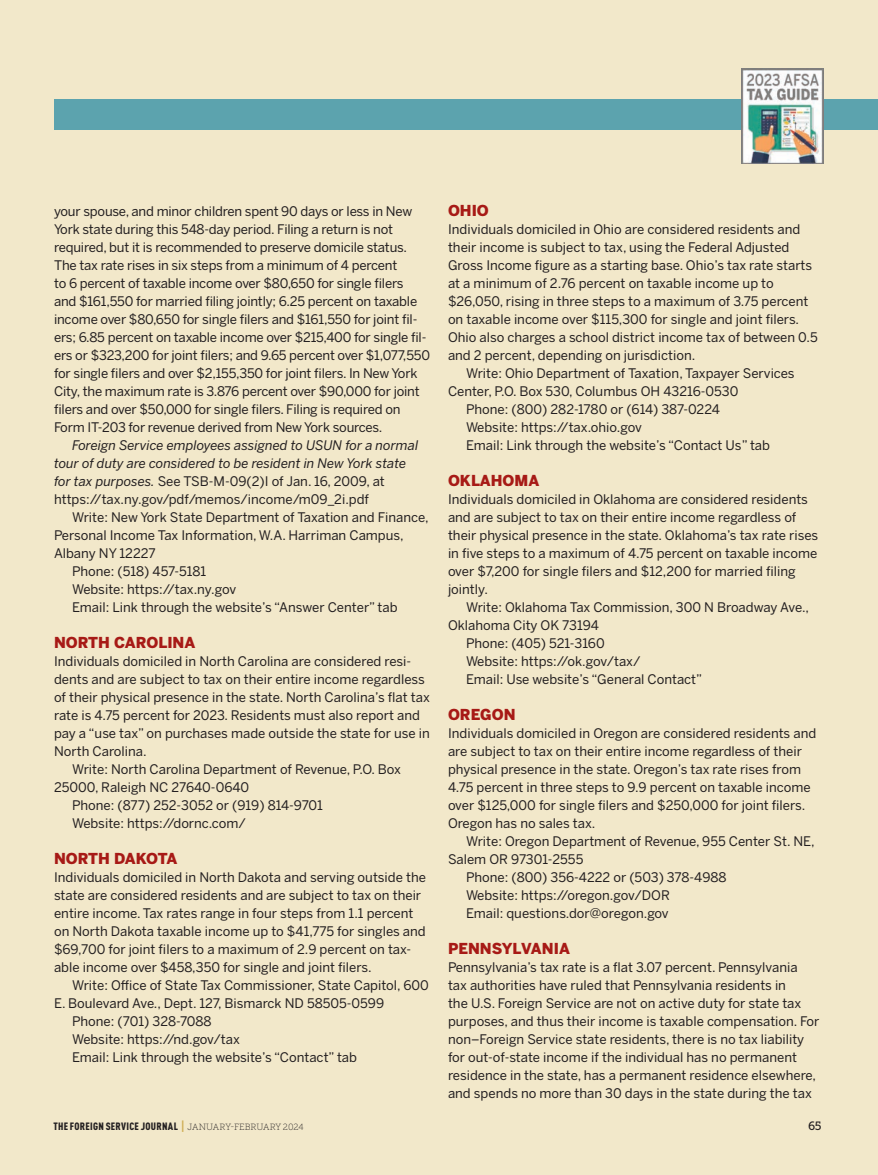
<style>
.page{position:relative;width:878px;height:1175px;background:#fff}
.page>*{position:absolute;margin:0;border:0;box-sizing:border-box;transform-origin:0 0}
.AFSA_news_kicker_red{font:900 15px "Benton Sans";color:#a71a16}
.AFSA_news_kicker_red-2{font:900 15px "Benton Sans";letter-spacing:-.02em;color:#a71a16}
.AFSA_news_body_no_indent{font:13.2px/18px "Benton Sans";color:#231f20}
.AFSA_news_body{font:13.2px/18px "Benton Sans";color:#231f20}
.AFSA_news_body-2{font:italic 13.2px/18px "Benton Sans";color:#231f20}
.t1{font:12px "Museo Slab 500";color:#231f20}
.t2{font:900 condensed 10.5px "DINOT";letter-spacing:.025em;color:#231f20}
.s1{font-style:normal}
.s2{font-family:"Museo Slab 700";font-weight:400;font-stretch:normal;font-size:12px;color:#cfad54}
.s3{font-family:"Museo Slab 100";font-weight:400;font-stretch:normal;font-size:9px}
</style>
<div class="page">
<div style="left:0;top:0;width:878px;height:1174px;background:#f2e8ca"></div>
<div style="left:54px;top:99px;width:824px;height:31px;background:#5ca3ae"></div>
<img style="left:741px;top:68px;width:83px;height:96px">
<p class="AFSA_news_body_no_indent" style="left:54px;top:202px;width:377px">your spouse, and minor children spent 90 days or less in New York state during this 548-day period. Filing a return is not required, but it is recommended to preserve domicile status.<br>The tax rate rises in six steps from a minimum of 4 percent<br>to 6 percent of taxable income over $80,650 for single filers<br>and $161,550 for married filing jointly; 6.25 percent on taxable income over $80,650 for single filers and $161,550 for joint fil&shy;ers; 6.85 percent on taxable income over $215,400 for single fil&shy;ers or $323,200 for joint filers; and 9.65 percent over $1,077,550 for single filers and over $2,155,350 for joint filers. In New York City, the maximum rate is 3.876 percent over $90,000 for joint filers and over $50,000 for single filers. Filing is required on Form IT-203 for revenue derived from New York sources.</p>
<p class="AFSA_news_body-2" style="left:54px;top:436px;width:366px;text-indent:18px">Foreign Service employees assigned to USUN for a normal tour of duty are considered to be resident in New York state for tax purposes. <span class="s1">See TSB-M-09(2)I of Jan. 16, 2009, at https://tax.ny.gov/pdf/memos/income/m09_2i.pdf</span></p>
<p class="AFSA_news_body" style="left:54px;top:508px;width:376px;text-indent:18px">Write: New York State Department of Taxation and Finance,<br>Personal Income Tax Information, W.A. Harriman Campus,<br>Albany NY 12227</p>
<p class="AFSA_news_body" style="left:72px;top:562px;width:136px">Phone: (518) 457-5181</p>
<p class="AFSA_news_body" style="left:72px;top:580px;width:166px">Website: https://tax.ny.gov</p>
<p class="AFSA_news_body" style="left:72px;top:598px;width:327px">Email: Link through the website’s “Answer Center” tab</p>
<p class="AFSA_news_kicker_red" style="left:54px;top:634px;width:143px">NORTH CAROLINA</p>
<p class="AFSA_news_body_no_indent" style="left:54px;top:652px;width:377px">Individuals domiciled in North Carolina are considered resi&shy;dents and are subject to tax on their entire income regardless of their physical presence in the state. North Carolina’s flat tax rate is 4.75 percent for 2023. Residents must also report and pay a “use tax” on purchases made outside the state for use in North Carolina.</p>
<p class="AFSA_news_body" style="left:54px;top:760px;width:348px;text-indent:18px">Write: North Carolina Department of Revenue, P.O. Box<br>25000, Raleigh NC 27640-0640</p>
<p class="AFSA_news_body" style="left:72px;top:796px;width:252px">Phone: (877) 252-3052 or (919) 814-9701</p>
<p class="AFSA_news_body" style="left:72px;top:814px;width:175px">Website: https://dornc.com/</p>
<p class="AFSA_news_kicker_red-2" style="left:54px;top:850px;width:125px">NORTH DAKOTA</p>
<p class="AFSA_news_body_no_indent" style="left:54px;top:868px;width:373px">Individuals domiciled in North Dakota and serving outside the state are considered residents and are subject to tax on their entire income. Tax rates range in four steps from 1.1 percent on North Dakota taxable income up to $41,775 for singles and $69,700 for joint filers to a maximum of 2.9 percent on tax&shy;able income over $458,350 for single and joint filers.</p>
<p class="AFSA_news_body" style="left:54px;top:976px;width:376px;text-indent:18px">Write: Office of State Tax Commissioner, State Capitol, 600<br>E. Boulevard Ave., Dept. 127, Bismarck ND 58505-0599</p>
<p class="AFSA_news_body" style="left:72px;top:1012px;width:141px">Phone: (701) 328-7088</p>
<p class="AFSA_news_body" style="left:72px;top:1030px;width:169px">Website: https://nd.gov/tax</p>
<p class="AFSA_news_body" style="left:72px;top:1048px;width:286px">Email: Link through the website’s “Contact” tab</p>
<p class="AFSA_news_kicker_red" style="left:448px;top:202px;width:42px">OHIO</p>
<p class="AFSA_news_body_no_indent" style="left:448px;top:220px;width:371px">Individuals domiciled in Ohio are considered residents and their income is subject to tax, using the Federal Adjusted Gross Income figure as a starting base. Ohio’s tax rate starts at a minimum of 2.76 percent on taxable income up to $26,050, rising in three steps to a maximum of 3.75 percent on taxable income over $115,300 for single and joint filers.<br>Ohio also charges a school district income tax of between 0.5 and 2 percent, depending on jurisdiction.</p>
<p class="AFSA_news_body" style="left:448px;top:364px;width:348px;text-indent:18px">Write: Ohio Department of Taxation, Taxpayer Services<br>Center, P.O. Box 530, Columbus OH 43216-0530</p>
<p class="AFSA_news_body" style="left:466px;top:400px;width:255px">Phone: (800) 282-1780 or (614) 387-0224</p>
<p class="AFSA_news_body" style="left:466px;top:418px;width:177px">Website: https://tax.ohio.gov</p>
<p class="AFSA_news_body" style="left:466px;top:436px;width:305px">Email: Link through the website’s “Contact Us” tab</p>
<p class="AFSA_news_kicker_red" style="left:448px;top:472px;width:93px">OKLAHOMA</p>
<p class="AFSA_news_body_no_indent" style="left:448px;top:490px;width:372px">Individuals domiciled in Oklahoma are considered residents and are subject to tax on their entire income regardless of their physical presence in the state. Oklahoma’s tax rate rises in five steps to a maximum of 4.75 percent on taxable income over $7,200 for single filers and $12,200 for married filing jointly.</p>
<p class="AFSA_news_body" style="left:448px;top:598px;width:362px;text-indent:18px">Write: Oklahoma Tax Commission, 300 N Broadway Ave.,<br>Oklahoma City OK 73194</p>
<p class="AFSA_news_body" style="left:466px;top:634px;width:140px">Phone: (405) 521-3160</p>
<p class="AFSA_news_body" style="left:466px;top:652px;width:176px">Website: https://ok.gov/tax/</p>
<p class="AFSA_news_body" style="left:466px;top:670px;width:238px">Email: Use website’s “General Contact”</p>
<p class="AFSA_news_kicker_red" style="left:448px;top:706px;width:69px">OREGON</p>
<p class="AFSA_news_body_no_indent" style="left:448px;top:724px;width:370px">Individuals domiciled in Oregon are considered residents and are subject to tax on their entire income regardless of their physical presence in the state. Oregon’s tax rate rises from 4.75 percent in three steps to 9.9 percent on taxable income over $125,000 for single filers and $250,000 for joint filers.<br>Oregon has no sales tax.</p>
<p class="AFSA_news_body" style="left:448px;top:832px;width:368px;text-indent:18px">Write: Oregon Department of Revenue, 955 Center St. NE,<br>Salem OR 97301-2555</p>
<p class="AFSA_news_body" style="left:466px;top:868px;width:262px">Phone: (800) 356-4222 or (503) 378-4988</p>
<p class="AFSA_news_body" style="left:466px;top:886px;width:205px">Website: https://oregon.gov/DOR</p>
<p class="AFSA_news_body" style="left:466px;top:904px;width:204px">Email: questions.dor@oregon.gov</p>
<p class="AFSA_news_kicker_red" style="left:448px;top:940px;width:123px">PENNSYLVANIA</p>
<p class="AFSA_news_body_no_indent" style="left:448px;top:958px;width:373px">Pennsylvania’s tax rate is a flat 3.07 percent. Pennsylvania tax authorities have ruled that Pennsylvania residents in<br>the U.S. Foreign Service are not on active duty for state tax purposes, and thus their income is taxable compensation. For non–Foreign Service state residents, there is no tax liability for out-of-state income if the individual has no permanent residence in the state, has a permanent residence elsewhere, and spends no more than 30 days in the state during the tax</p>
<p class="t2" style="left:53px;top:1119px;width:252px">THE FOREIGN SERVICE JOURNAL <span class="s2">|</span> <span class="s3">JANUARY-FEBRUARY 2024</span></p>
<p class="t1" style="left:808px;top:1119px;width:15px">65</p>
</div>
